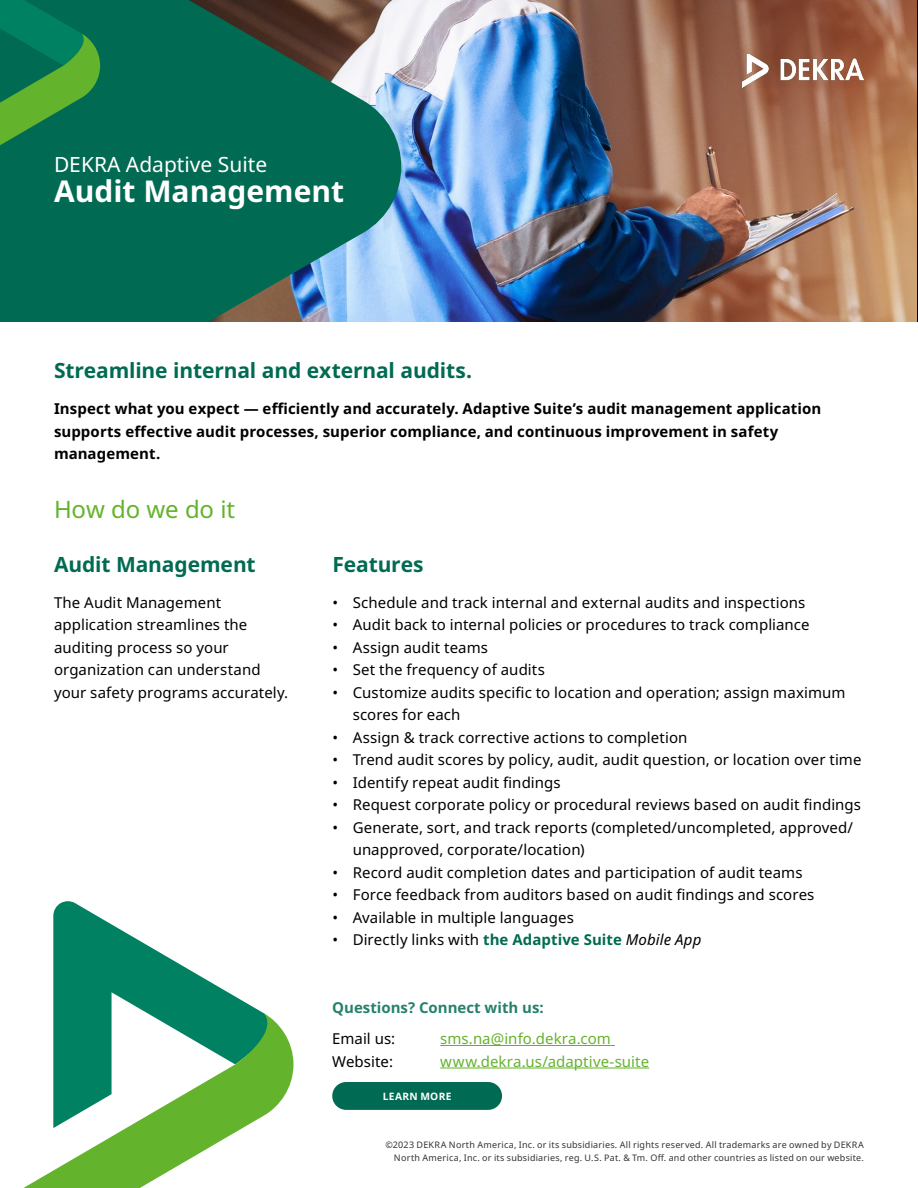
<style>
.page{position:relative;width:918px;height:1188px;background:#fff}
.page>*{position:absolute;margin:0;border:0;box-sizing:border-box;transform-origin:0 0}
.t1{font:700 30px "Noto Sans";color:#fff}
.t2{font:24px "Noto Sans";letter-spacing:-.005em;color:#64b32c}
.t3{font:700 21px "Noto Sans";letter-spacing:-.005em;color:#006b52}
.t4{font:21px "Noto Sans";color:#fff}
.t5{font:15px/22.5px "Noto Sans";letter-spacing:.005em;color:#000}
.t6{font:700 15px/22.5px "Noto Sans";letter-spacing:.005em;color:#000}
.t7{font:15px "Noto Sans";letter-spacing:.005em;color:#64b32c}
.t8{font:700 15px "Noto Sans";color:#26816c}
.t9{font:700 10.2px "Noto Sans";letter-spacing:.035em;color:#fff}
.t10{font:9px/13.5px "Noto Sans";letter-spacing:.025em;color:#333;text-align:right}
.s1{font-weight:700;color:#006b52}
.s2{font-style:italic}
</style>
<div class="page">
<img style="left:414px;top:1px;width:502px;height:321px">
<svg style="left:0;top:0;width:414px;height:322px;fill:#006b52"></svg>
<svg style="left:0;top:0;width:100px;height:193px"></svg>
<svg style="left:53px;top:901px;width:212px;height:113px;fill:#008161"></svg>
<svg style="left:23px;top:1014px;width:270px;height:174px"></svg>
<hr style="left:440px;top:1045px;width:175px;height:1px;background:#64b32c">
<hr style="left:440px;top:1068px;width:209px;height:1px;background:#64b32c">
<div style="left:332px;top:1082px;width:170px;height:28px;background:#006b52;border-radius:14px"></div>
<img style="left:742px;top:54px;width:122px;height:34px">
<h3 class="t4" style="left:54px;top:152px;width:215px">DEKRA Adaptive Suite</h3>
<h1 class="t1" style="left:54px;top:174px;width:292px">Audit Management</h1>
<h3 class="t3" style="left:54px;top:358px;width:420px">Streamline internal and external audits.</h3>
<p class="t6" style="left:54px;top:398px;width:769px">Inspect what you expect — efficiently and accurately. Adaptive Suite’s audit management application supports effective audit processes, superior compliance, and continuous improvement in safety management.</p>
<h2 class="t2" style="left:54px;top:495px;width:183px">How do we do it</h2>
<h3 class="t3" style="left:54px;top:552px;width:203px">Audit Management</h3>
<p class="t5" style="left:54px;top:591px;width:236px">The Audit Management application streamlines the auditing process so your organization can understand your safety programs accurately.</p>
<h3 class="t3" style="left:332px;top:552px;width:93px">Features</h3>
<p class="t5" style="left:332px;top:591px;width:475px">• Schedule and track internal and external audits and inspections</p>
<p class="t5" style="left:332px;top:614px;width:479px">• Audit back to internal policies or procedures to track compliance</p>
<p class="t5" style="left:332px;top:636px;width:157px">• Assign audit teams</p>
<p class="t5" style="left:332px;top:659px;width:214px">• Set the frequency of audits</p>
<p class="t5" style="left:353px;top:681px;width:494px;text-indent:-20px">• Customize audits specific to location and operation; assign maximum scores for each</p>
<p class="t5" style="left:332px;top:726px;width:356px">• Assign &amp; track corrective actions to completion</p>
<p class="t5" style="left:332px;top:749px;width:531px">• Trend audit scores by policy, audit, audit question, or location over time</p>
<p class="t5" style="left:332px;top:771px;width:230px">• Identify repeat audit findings</p>
<p class="t5" style="left:332px;top:794px;width:530px">• Request corporate policy or procedural reviews based on audit findings</p>
<p class="t5" style="left:353px;top:816px;width:502px;text-indent:-20px">• Generate, sort, and track reports (completed/uncompleted, approved/ unapproved, corporate/location)</p>
<p class="t5" style="left:332px;top:861px;width:472px">• Record audit completion dates and participation of audit teams</p>
<p class="t5" style="left:332px;top:884px;width:484px">• Force feedback from auditors based on audit findings and scores</p>
<p class="t5" style="left:332px;top:906px;width:243px">• Available in multiple languages</p>
<p class="t5" style="left:332px;top:929px;width:370px">• Directly links with <span class="s1">the Adaptive Suite</span> <span class="s2">Mobile App</span></p>
<p class="t8" style="left:332px;top:999px;width:213px">Questions? Connect with us:</p>
<p class="t5" style="left:332px;top:1028px;width:65px">Email us:</p>
<p class="t7" style="left:440px;top:1030px;width:172px">sms.na@info.dekra.com</p>
<p class="t5" style="left:332px;top:1050px;width:62px">Website:</p>
<p class="t7" style="left:440px;top:1053px;width:210px">www.dekra.us/adaptive-suite</p>
<p class="t9" style="left:383px;top:1090px;width:70px">LEARN MORE</p>
<p class="t10" style="left:385px;top:1138px;width:480px">©2023 DEKRA North America, Inc. or its subsidiaries. All rights reserved. All trademarks are owned by DEKRA<br>North America, Inc. or its subsidiaries, reg. U.S. Pat. &amp; Tm. Off. and other countries as listed on our website.</p>
</div>
